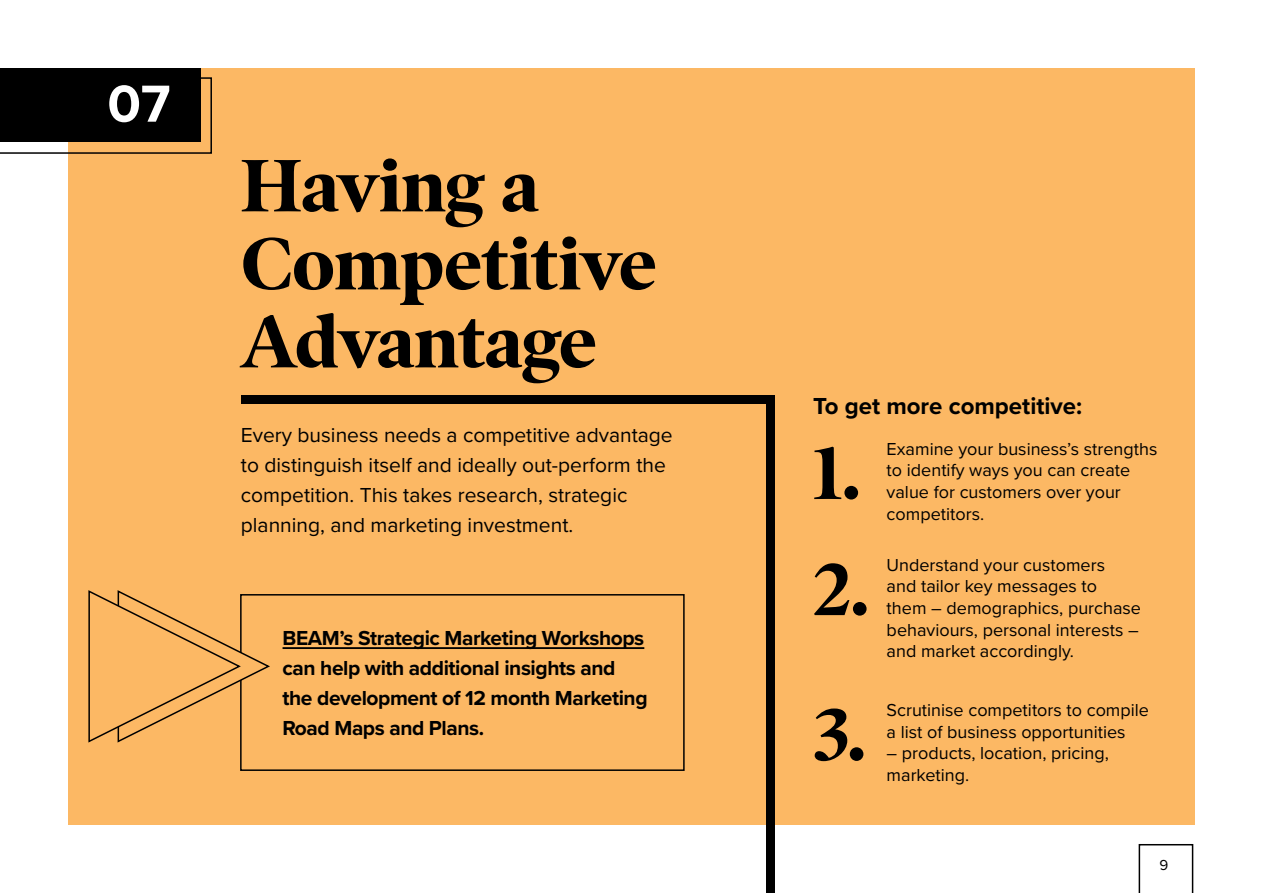
<style>
.page{position:relative;width:1263px;height:893px;background:#fff}
.page>*{position:absolute;margin:0;border:0;box-sizing:border-box;transform-origin:0 0}
.t1{font:700 75px/78px "Poynter OS Disp";color:#000}
.t2{font:700 54px "Proxima Nova";color:#fff}
.t3{font:700 24px "Proxima Nova";color:#000}
.t4{font:21px/30px "Proxima Nova";color:#000}
.t5{font:700 21px/30px "Proxima Nova";letter-spacing:-.02em;color:#000}
.t6{font:18px/21.6px "Proxima Nova";color:#000}
.t7{font:15px "Proxima Nova";color:#000}
</style>
<div class="page">
<svg style="left:1138px;top:844px;width:55px;height:49px"></svg>
<div style="left:68px;top:68px;width:1127px;height:757px;background:#fcb864"></div>
<div style="left:241px;top:395px;width:534px;height:9px;background:#000"></div>
<div style="left:766px;top:395px;width:9px;height:498px;background:#000"></div>
<hr style="left:283px;top:647px;width:361px;height:2px;background:#000">
<div style="left:240px;top:594px;width:445px;height:177px;border:2px solid #000"></div>
<svg style="left:88px;top:590px;width:182px;height:154px"></svg>
<div style="left:0;top:68px;width:200px;height:74px;background:#000"></div>
<svg style="left:0;top:77px;width:212px;height:77px"></svg>
<h2 class="t2" style="left:107px;top:63px;width:64px">07</h2>
<h1 class="t1" style="left:241px;top:146px;width:417px">Having a<br>Competitive<br>Advantage</h1>
<p class="t4" style="left:241px;top:419px;width:433px">Every business needs a competitive advantage to distinguish itself and ideally out-perform the competition. This takes research, strategic planning, and marketing investment.</p>
<p class="t5" style="left:283px;top:623px;width:367px">BEAM’s Strategic Marketing Workshops can help with additional insights and the development of 12 month Marketing Road Maps and Plans.</p>
<h3 class="t3" style="left:813px;top:388px;width:270px">To get more competitive:</h3>
<p class="t6" style="left:887px;top:437px;width:272px">Examine your business’s strengths to identify ways you can create value for customers over your competitors.</p>
<p class="t6" style="left:887px;top:553px;width:256px">Understand your customers<br>and tailor key messages to them – demographics, purchase behaviours, personal interests – and market accordingly.</p>
<h1 class="t1" style="left:813px;top:415px;width:57px;line-height:116.1px">1.<br>2.</h1>
<h1 class="t1" style="left:813px;top:695px;width:54px">3.</h1>
<p class="t6" style="left:887px;top:698px;width:264px">Scrutinise competitors to compile a list of business opportunities</p>
<p class="t6" style="left:887px;top:742px;width:224px">– products, location, pricing, marketing.</p>
<p class="t7" style="left:1160px;top:854px;width:10px">9</p>
</div>
